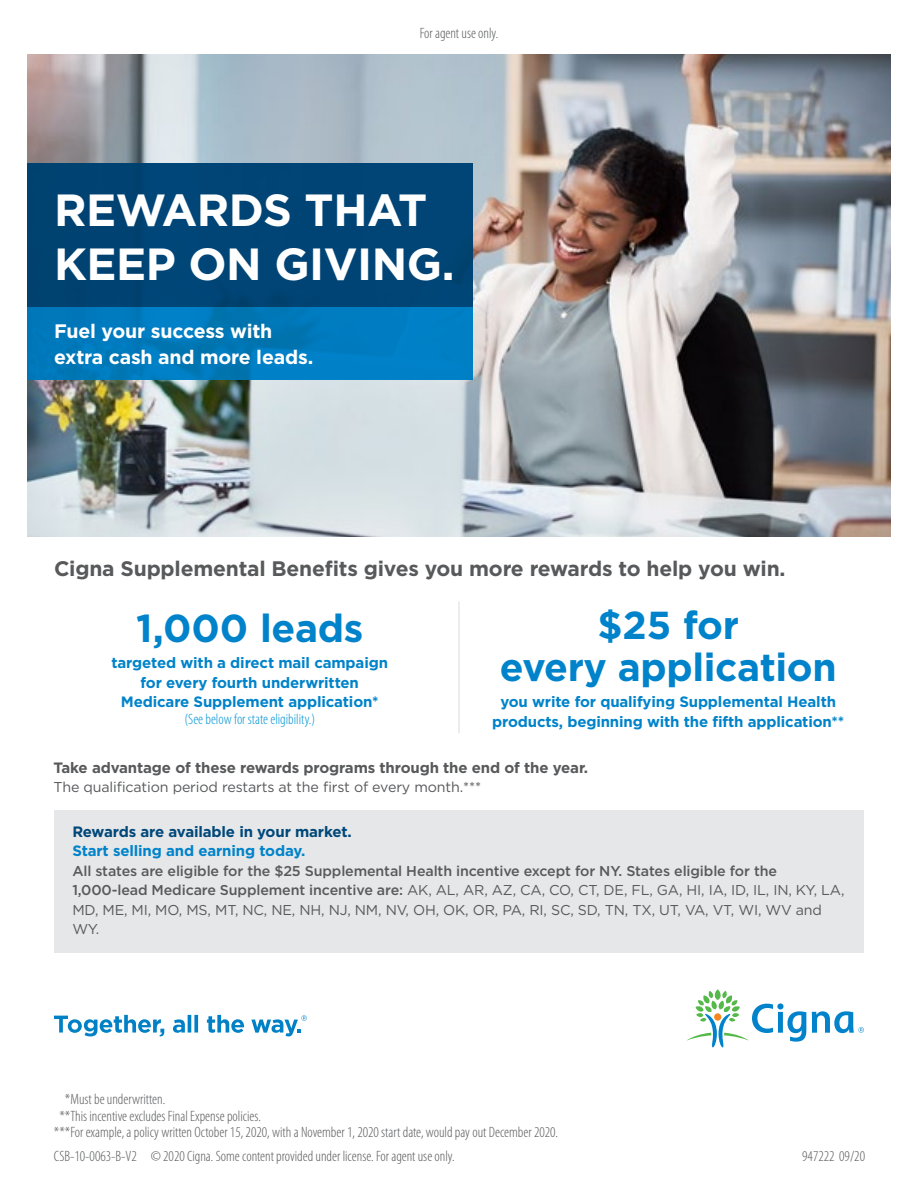
<style>
.page{position:relative;width:918px;height:1188px;background:#fff}
.page>*{position:absolute;margin:0;border:0;box-sizing:border-box;transform-origin:0 0}
.t1{font:700 45px/54px "Gotham";letter-spacing:-.01em;color:#fff}
.t2{font:700 39px/42px "Gotham";letter-spacing:-.01em;color:#0083ca;text-align:center}
.t3{font:700 21px "Gotham";letter-spacing:-.01em;color:#58595b}
.t4{font:700 19.5px/25.5px "Gotham";letter-spacing:-.01em;color:#fff}
.t5{font:300 condensed 15px "Myriad Pro";color:#58595b}
.t6{font:700 15px/19.5px "Gotham";letter-spacing:-.01em;color:#0083ca;text-align:center}
.t7{font:700 15px "Gotham";letter-spacing:-.01em;color:#58595b}
.t8{font:700 15px "Gotham";letter-spacing:-.01em;color:#00487a}
.t9{font:300 condensed 15px "Myriad Pro";color:#0093d3}
.t10{font:14.25px/19.5px "Gotham";letter-spacing:-.01em;color:#58595b}
.s1{font-weight:500}
</style>
<div class="page">
<div style="left:54px;top:810px;width:810px;height:143px;background:#e6e7e8"></div>
<img style="left:27px;top:54px;width:864px;height:483px">
<div style="left:27px;top:163px;width:445px;height:144px;background:#00487a"></div>
<svg style="left:27px;top:307px;width:445px;height:73px;background:#007bbe"></svg>
<hr style="left:458px;top:602px;width:2px;height:131px;background:#e6e7e8">
<svg style="left:687px;top:989px;width:177px;height:58px"></svg>
<svg style="left:54px;top:1015px;width:110px;height:21px"></svg>
<svg style="left:173px;top:1015px;width:25px;height:18px"></svg>
<svg style="left:207px;top:1015px;width:37px;height:18px"></svg>
<svg style="left:251px;top:1015px;width:56px;height:21px"></svg>
<p class="t5" style="left:420px;top:25px;width:80px">For agent use only.</p>
<h1 class="t1" style="left:54px;top:183px;width:402px">REWARDS THAT<br>KEEP ON GIVING.</h1>
<h3 class="t4" style="left:54px;top:318px;width:261px">Fuel your success with extra cash and more leads.</h3>
<h3 class="t3" style="left:54px;top:555px;width:733px">Cigna Supplemental Benefits gives you more rewards to help you win.</h3>
<h2 class="t2" style="left:136px;top:607px;width:229px">1,000 leads</h2>
<p class="t6" style="left:111px;top:653px;width:278px">targeted with a direct mail campaign for every fourth underwritten<br>Medicare Supplement application*</p>
<p class="t9" style="left:184px;top:711px;width:132px">(See below for state eligibility.)</p>
<h2 class="t2" style="left:500px;top:604px;width:338px">$25 for<br>every application</h2>
<p class="t6" style="left:492px;top:692px;width:354px">you write for qualifying Supplemental Health products, beginning with the fifth application**</p>
<p class="t7" style="left:54px;top:758px;width:536px">Take advantage of these rewards programs through the end of the year.</p>
<p class="t10" style="left:54px;top:777px;width:429px">The qualification period restarts at the first of every month.***</p>
<p class="t8" style="left:72px;top:821px;width:281px">Rewards are available in your market.</p>
<p class="t6" style="left:72px;top:841px;width:234px">Start selling and earning today.</p>
<p class="t10" style="left:72px;top:861px;width:774px"><span class="s1">All states are eligible for the $25 Supplemental Health incentive except for NY. States eligible for the 1,000-lead Medicare Supplement incentive are:</span> AK, AL, AR, AZ, CA, CO, CT, DE, FL, GA, HI, IA, ID, IL, IN, KY, LA, MD, ME, MI, MO, MS, MT, NC, NE, NH, NJ, NM, NV, OH, OK, OR, PA, RI, SC, SD, TN, TX, UT, VA, VT, WI, WV and WY.</p>
<p class="t5" style="left:65px;top:1092px;width:102px">*Must be underwritten.</p>
<p class="t5" style="left:59px;top:1108px;width:203px">**This incentive excludes Final Expense policies.</p>
<p class="t5" style="left:54px;top:1125px;width:506px">***For example, a policy written October 15, 2020, with a November 1, 2020 start date, would pay out December 2020.</p>
<p class="t5" style="left:54px;top:1148px;width:402px">CSB-10-0063-B-V2 © 2020 Cigna. Some content provided under license. For agent use only.</p>
<p class="t5" style="left:802px;top:1148px;width:64px">947222 09/20</p>
</div>
